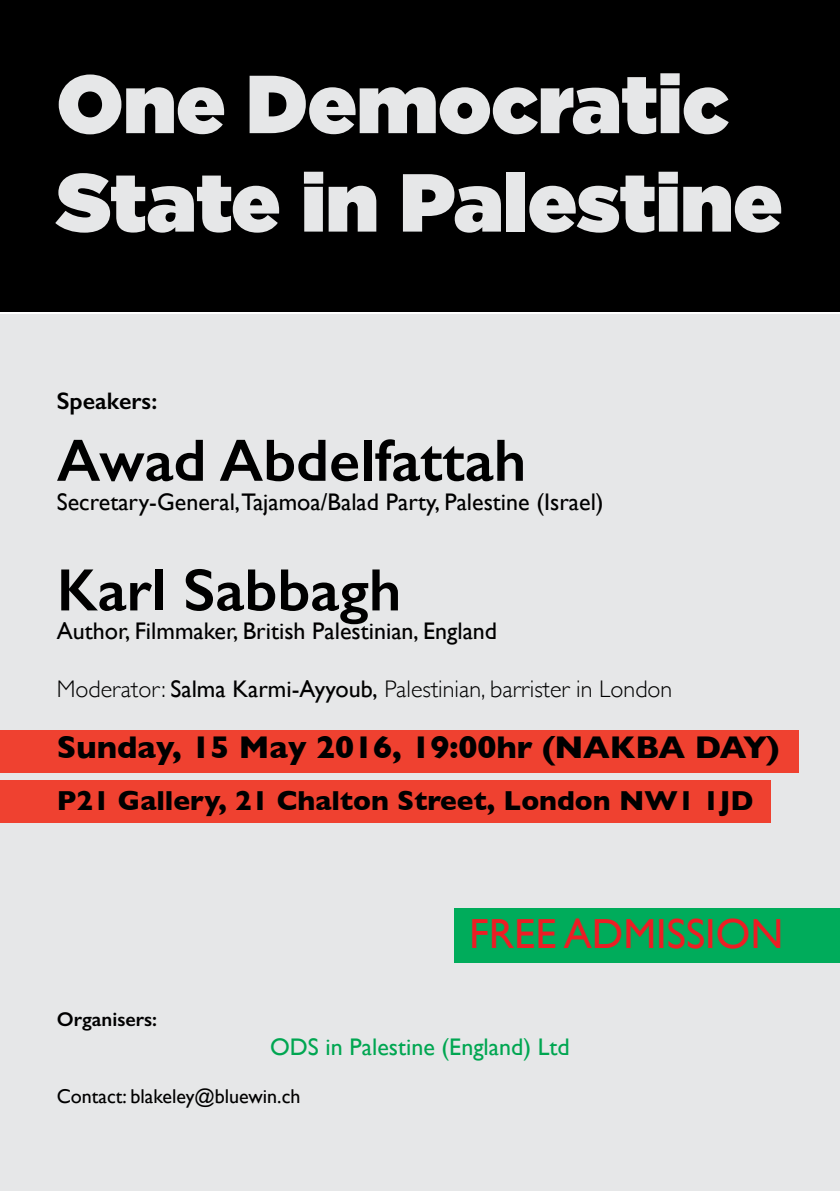
<style>
.page{position:relative;width:840px;height:1191px;background:#fff}
.page>*{position:absolute;margin:0;border:0;box-sizing:border-box;transform-origin:0 0}
.t1{font:900 82px/98.4px "Gotham";color:#e6e7e8}
.t2{font:600 60px "Gill Sans";color:#000}
.t3{font:42px "Gill Sans";color:#ed1d24}
.t4{font:700 32px "Gill Sans";color:#000}
.t5{font:700 28px "Gill Sans";color:#000}
.t6{font:24px "Gill Sans";color:#000}
.t7{font:300 24px "Gill Sans";color:#000}
.t8{font:24px "Gill Sans";color:#00a651}
.t9{font:600 24px "Gill Sans";color:#000}
.t10{font:20px "Gill Sans";color:#000}
.t11{font:600 20px "Gill Sans";color:#000}
.s1{font-weight:400}
</style>
<div class="page">
<div style="left:0;top:315px;width:839px;height:876px;background:#e6e7e8"></div>
<div style="left:0;top:780px;width:770px;height:42px;background:#ef4130"></div>
<div style="left:0;top:730px;width:797px;height:42px;background:#ef4130"></div>
<div style="left:0;top:0;width:839px;height:312px;background:#000"></div>
<div style="left:454px;top:908px;width:385px;height:55px;background:#00ac5b"></div>
<h1 class="t1" style="left:57px;top:53px;width:726px">One Democratic<br>State in Palestine</h1>
<p class="t9" style="left:57px;top:386px;width:102px">Speakers:</p>
<h2 class="t2" style="left:57px;top:424px;width:470px">Awad Abdelfattah</h2>
<p class="t6" style="left:57px;top:487px;width:548px">Secretary-General,Tajamoa/Balad Party, Palestine (Israel)</p>
<h2 class="t2" style="left:57px;top:554px;width:346px">Karl Sabbagh</h2>
<p class="t6" style="left:57px;top:617px;width:441px">Author, Filmmaker, British Palestinian, England</p>
<p class="t7" style="left:57px;top:670px;width:616px">Moderator: <span class="s1">Salma Karmi-Ayyoub,</span> Palestinian, barrister in London</p>
<h3 class="t4" style="left:57px;top:722px;width:724px">Sunday, 15 May 2016, 19:00hr (NAKBA DAY)</h3>
<p class="t5" style="left:57px;top:778px;width:698px">P21 Gallery, 21 Chalton Street, London NW1 1JD</p>
<p class="t11" style="left:57px;top:1007px;width:102px">Organisers:</p>
<h3 class="t3" style="left:469px;top:909px;width:315px">FREE ADMISSION</h3>
<p class="t8" style="left:270px;top:1032px;width:301px">ODS in Palestine (England) Ltd</p>
<p class="t10" style="left:57px;top:1084px;width:245px">Contact: blakeley@bluewin.ch</p>
</div>
